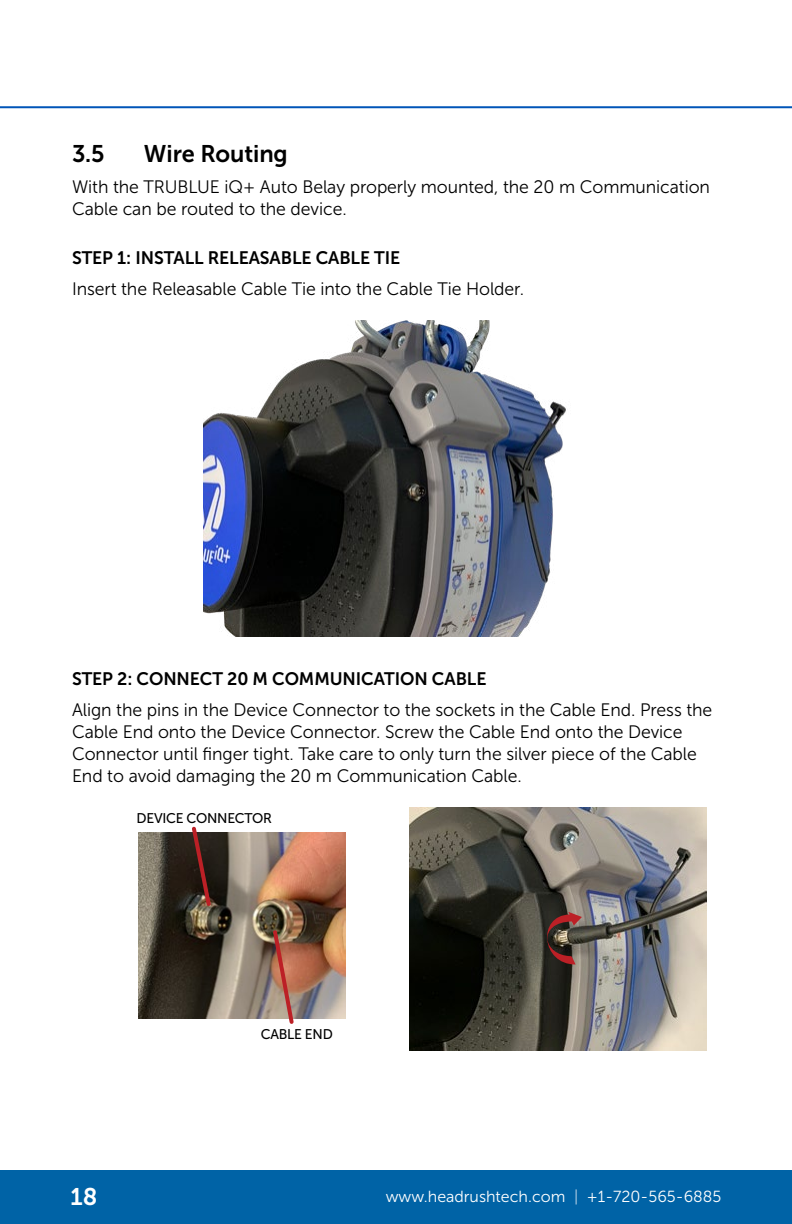
<style>
.page{position:relative;width:792px;height:1224px;background:#fff}
.page>*{position:absolute;margin:0;border:0;box-sizing:border-box;transform-origin:0 0}
.t1{font:24px "Museo Sans 700";letter-spacing:-.005em;color:#000}
.t2{font:24px "Museo Sans 700";color:#fff}
.t3{font:18px/22px "Museo Sans 300";letter-spacing:-.005em;color:#000}
.t4{font:18px "Museo Sans 700";letter-spacing:-.005em;color:#000}
.t5{font:16px "Museo Sans 300";color:#fff}
.t6{font:14px "Museo Sans 500";letter-spacing:-.02em;color:#000}
.s1{font-family:"Museo Sans 100"}
</style>
<div class="page">
<div style="left:0;top:1170px;width:792px;height:54px;background:#0063a6"></div>
<hr style="left:0;top:106px;width:792px;height:2px;background:#0055b8">
<img style="left:203px;top:320px;width:363px;height:316px">
<img style="left:138px;top:833px;width:207px;height:185px">
<svg style="left:189px;top:826px;width:24px;height:83px;background:#51332d"></svg>
<svg style="left:270px;top:928px;width:26px;height:96px;background:#b07764"></svg>
<img style="left:409px;top:807px;width:298px;height:244px">
<svg style="left:537px;top:912px;width:45px;height:53px;background:#5d423a"></svg>
<h1 class="t1" style="left:72px;top:140px;width:34px">3.5</h1>
<h1 class="t1" style="left:144px;top:140px;width:145px">Wire Routing</h1>
<p class="t3" style="left:72px;top:176px;width:640px">With the TRUBLUE iQ+ Auto Belay properly mounted, the 20 m Communication<br>Cable can be routed to the device.</p>
<p class="t4" style="left:72px;top:248px;width:330px">STEP 1: INSTALL RELEASABLE CABLE TIE</p>
<p class="t3" style="left:72px;top:278px;width:454px">Insert the Releasable Cable Tie into the Cable Tie Holder.</p>
<p class="t4" style="left:72px;top:669px;width:416px">STEP 2: CONNECT 20 M COMMUNICATION CABLE</p>
<p class="t3" style="left:72px;top:699px;width:642px">Align the pins in the Device Connector to the sockets in the Cable End. Press the Cable End onto the Device Connector. Screw the Cable End onto the Device Connector until finger tight. Take care to only turn the silver piece of the Cable End to avoid damaging the 20 m Communication Cable.</p>
<p class="t6" style="left:137px;top:810px;width:137px">DEVICE CONNECTOR</p>
<p class="t6" style="left:261px;top:1026px;width:74px">CABLE END</p>
<h1 class="t2" style="left:71px;top:1183px;width:28px">18</h1>
<p class="t5" style="left:386px;top:1188px;width:337px">www.headrushtech.com <span class="s1">|</span> +1-720-565-6885</p>
</div>
